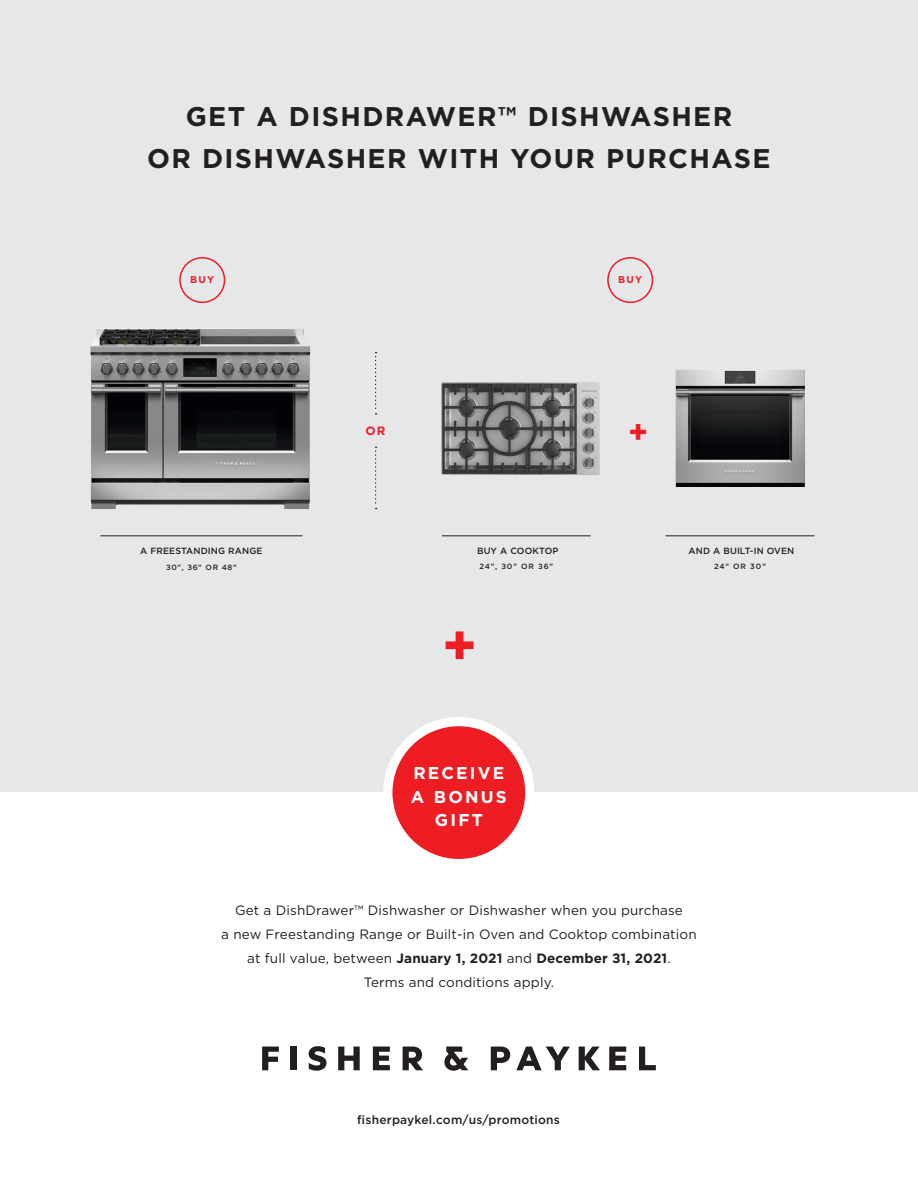
<style>
.page{position:relative;width:918px;height:1188px;background:#fff}
.page>*{position:absolute;margin:0;border:0;box-sizing:border-box;transform-origin:0 0}
.FP_18_5pt_Headline_U{font:700 55.5px "Gotham";color:#ee1d23}
.FP_6_5pt_Bold_UC_Cen{font:700 31.5px "Gotham";color:#ee1d23}
.FP_18_5pt_Headline_U-2{font:700 27px/42px "Gotham";letter-spacing:.05em;color:#231f20;text-align:center}
.FP_8_6pt_Bold_UC_Cen{font:700 17.1px/23.7px "Gotham";letter-spacing:.125em;color:#fff;text-align:center}
.F_P_7_5pt_Med_SC_Jus{font:13.5px/24px "Gotham";letter-spacing:.01em;color:#231f20;text-align:center}
.Secondary_Copy_8_6pt{font:500 12px "Gotham";letter-spacing:.02em;color:#231f20}
.FP_18_5pt_Headline_U-3{font:700 12px "Gotham";color:#ee1d23}
.FP_8_6pt_Bold_UC_Cen-2{font:700 9.9px "Gotham";letter-spacing:.125em;color:#ee1d23}
.FP_6_5pt_Bold_UC_Cen-2{font:500 9px "Gotham";letter-spacing:.015em;color:#231f20}
.FP_18_5pt_Headline_U-4{font:500 7.65px "Gotham";letter-spacing:.1em;color:#231f20}
.s1{font-weight:700}
</style>
<div class="page">
<div style="left:0;top:0;width:918px;height:791px;background:#e6e7e9"></div>
<div style="left:388px;top:722px;width:142px;height:142px;background:#ee1d23;border-radius:50%"></div>
<div style="left:383px;top:717px;width:151px;height:151px;border:9px solid #fff;border-radius:50%"></div>
<svg style="left:262px;top:1047px;width:17px;height:23px"></svg>
<div style="left:291px;top:1047px;width:6px;height:23px;background:#231f20"></div>
<svg style="left:309px;top:1046px;width:17px;height:25px"></svg>
<svg style="left:338px;top:1047px;width:22px;height:23px"></svg>
<svg style="left:373px;top:1047px;width:17px;height:23px"></svg>
<svg style="left:403px;top:1047px;width:20px;height:23px"></svg>
<svg style="left:444px;top:1047px;width:24px;height:24px"></svg>
<svg style="left:491px;top:1047px;width:19px;height:23px"></svg>
<svg style="left:516px;top:1047px;width:54px;height:23px"></svg>
<svg style="left:579px;top:1047px;width:21px;height:23px"></svg>
<svg style="left:609px;top:1047px;width:17px;height:23px"></svg>
<svg style="left:639px;top:1047px;width:17px;height:23px"></svg>
<hr style="left:100px;top:536px;width:203px;height:1px;background:#231f20">
<div style="left:179px;top:257px;width:46px;height:46px;border:2px solid #ee1d23;border-radius:50%"></div>
<img style="left:91px;top:328px;width:219px;height:181px">
<svg style="left:375px;top:447px;width:2px;height:62px"></svg>
<svg style="left:375px;top:352px;width:2px;height:63px"></svg>
<hr style="left:442px;top:536px;width:149px;height:1px;background:#231f20">
<hr style="left:666px;top:536px;width:148px;height:1px;background:#231f20">
<div style="left:607px;top:257px;width:46px;height:46px;border:2px solid #ee1d23;border-radius:50%"></div>
<img style="left:441px;top:382px;width:159px;height:93px">
<img style="left:676px;top:370px;width:129px;height:117px">
<p class="FP_18_5pt_Headline_U-2" style="left:147px;top:95px;width:625px">GET A DISHDRAWER™ DISHWASHER<br>OR DISHWASHER WITH YOUR PURCHASE</p>
<p class="FP_8_6pt_Bold_UC_Cen-2" style="left:190px;top:273px;width:26px">BUY</p>
<p class="FP_6_5pt_Bold_UC_Cen-2" style="left:140px;top:545px;width:124px">A FREESTANDING RANGE</p>
<p class="FP_18_5pt_Headline_U-4" style="left:166px;top:562px;width:72px">30", 36" OR 48"</p>
<p class="FP_18_5pt_Headline_U-3" style="left:366px;top:423px;width:21px">OR</p>
<p class="FP_6_5pt_Bold_UC_Cen-2" style="left:477px;top:545px;width:83px">BUY A COOKTOP</p>
<p class="FP_18_5pt_Headline_U-4" style="left:479px;top:561px;width:75px">24", 30" OR 36"</p>
<p class="FP_18_5pt_Headline_U" style="left:442px;top:608px;width:37px">+</p>
<p class="FP_8_6pt_Bold_UC_Cen" style="left:411px;top:761px;width:97px">RECEIVE<br>A BONUS<br>GIFT</p>
<p class="FP_8_6pt_Bold_UC_Cen-2" style="left:618px;top:273px;width:26px">BUY</p>
<p class="FP_6_5pt_Bold_UC_Cen" style="left:628px;top:411px;width:22px">+</p>
<p class="FP_6_5pt_Bold_UC_Cen-2" style="left:689px;top:545px;width:107px">AND A BUILT-IN OVEN</p>
<p class="FP_18_5pt_Headline_U-4" style="left:714px;top:561px;width:53px">24" OR 30"</p>
<p class="F_P_7_5pt_Med_SC_Jus" style="left:221px;top:898px;width:477px">Get a DishDrawer™ Dishwasher or Dishwasher when you purchase<br>a new Freestanding Range or Built-in Oven and Cooktop combination at full value, between <span class="s1">January 1, 2021</span> and <span class="s1">December 31, 2021</span>.<br>Terms and conditions apply.</p>
<p class="Secondary_Copy_8_6pt" style="left:357px;top:1112px;width:204px">fisherpaykel.com/us/promotions</p>
</div>
